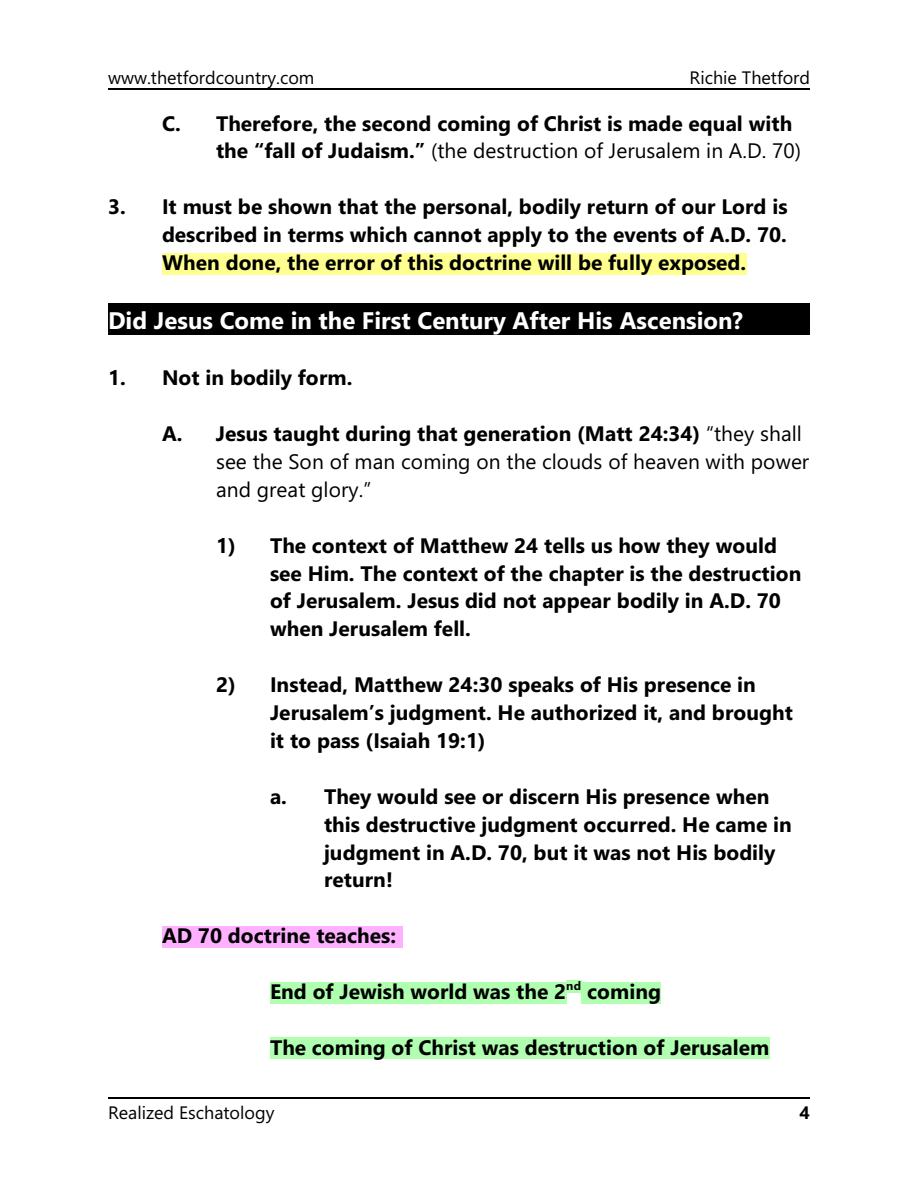
<style>
.page{position:relative;width:918px;height:1188px;background:#fff}
.page>*{position:absolute;margin:0;border:0;box-sizing:border-box;transform-origin:0 0}
.t1{font:700 24px "Segoe UI";color:#fff}
.t2{font:700 21px/27.9px "Segoe UI";color:#000}
.t3{font:21px/27.9px "Segoe UI";letter-spacing:.005em;color:#000}
.t4{font:18px "Segoe UI";color:#000}
.t5{font:700 18px "Segoe UI";color:#000}
.s1{font-weight:400}
.s2{font-weight:700}
</style>
<div class="page">
<hr style="left:108px;top:89px;width:702px;height:1px;background:#000">
<div style="left:108px;top:303px;width:702px;height:32px;background:#000"></div>
<div style="left:162px;top:253px;width:585px;height:21px;background:#ffff8f"></div>
<div style="left:162px;top:926px;width:240px;height:21px;background:#ffb0ff"></div>
<div style="left:270px;top:982px;width:296px;height:21px;background:#b0ffb0"></div>
<div style="left:566px;top:980px;width:16px;height:13px;background:#b0ffb0"></div>
<div style="left:582px;top:982px;width:79px;height:21px;background:#b0ffb0"></div>
<div style="left:270px;top:1038px;width:500px;height:21px;background:#b0ffb0"></div>
<hr style="left:108px;top:1098px;width:702px;height:1px;background:#000">
<p class="t4" style="left:108px;top:71px;width:208px">www.thetfordcountry.com</p>
<p class="t4" style="left:690px;top:71px;width:122px">Richie Thetford</p>
<p class="t2" style="left:216px;top:111px;width:587px;text-indent:-54px">C. Therefore, the second coming of Christ is made equal with the “fall of Judaism.” <span class="s1">(the destruction of Jerusalem in A.D. 70)</span></p>
<p class="t2" style="left:162px;top:195px;width:627px;text-align:justify;text-indent:-54px">3. It must be shown that the personal, bodily return of our Lord is described in terms which cannot apply to the events of A.D. 70.<br>When done, the error of this doctrine will be fully exposed.</p>
<p class="t1" style="left:108px;top:311px;width:636px">Did Jesus Come in the First Century After His Ascension?</p>
<p class="t2" style="left:108px;top:366px;width:246px">1. Not in bodily form.</p>
<p class="t3" style="left:216px;top:422px;width:595px;text-indent:-54px"><span class="s2">A. Jesus taught during that generation (Matt 24:34)</span> “they shall see the Son of man coming on the clouds of heaven with power and great glory.”</p>
<p class="t2" style="left:270px;top:533px;width:533px;text-indent:-54px">1) The context of Matthew 24 tells us how they would see Him. The context of the chapter is the destruction of Jerusalem. Jesus did not appear bodily in A.D. 70 when Jerusalem fell.</p>
<p class="t2" style="left:270px;top:673px;width:525px;text-indent:-54px">2) Instead, Matthew 24:30 speaks of His presence in<br>Jerusalem’s judgment. He authorized it, and brought it to pass (Isaiah 19:1)</p>
<p class="t2" style="left:324px;top:784px;width:469px;text-indent:-54px">a. They would see or discern His presence when this destructive judgment occurred. He came in judgment in A.D. 70, but it was not His bodily return!</p>
<p class="t2" style="left:162px;top:924px;width:236px">AD 70 doctrine teaches:</p>
<p class="t2" style="left:270px;top:980px;width:393px">End of Jewish world was the 2<sup>nd</sup> coming</p>
<p class="t2" style="left:270px;top:1035px;width:501px">The coming of Christ was destruction of Jerusalem</p>
<p class="t4" style="left:108px;top:1105px;width:168px">Realized Eschatology</p>
<p class="t5" style="left:800px;top:1105px;width:12px">4</p>
</div>
